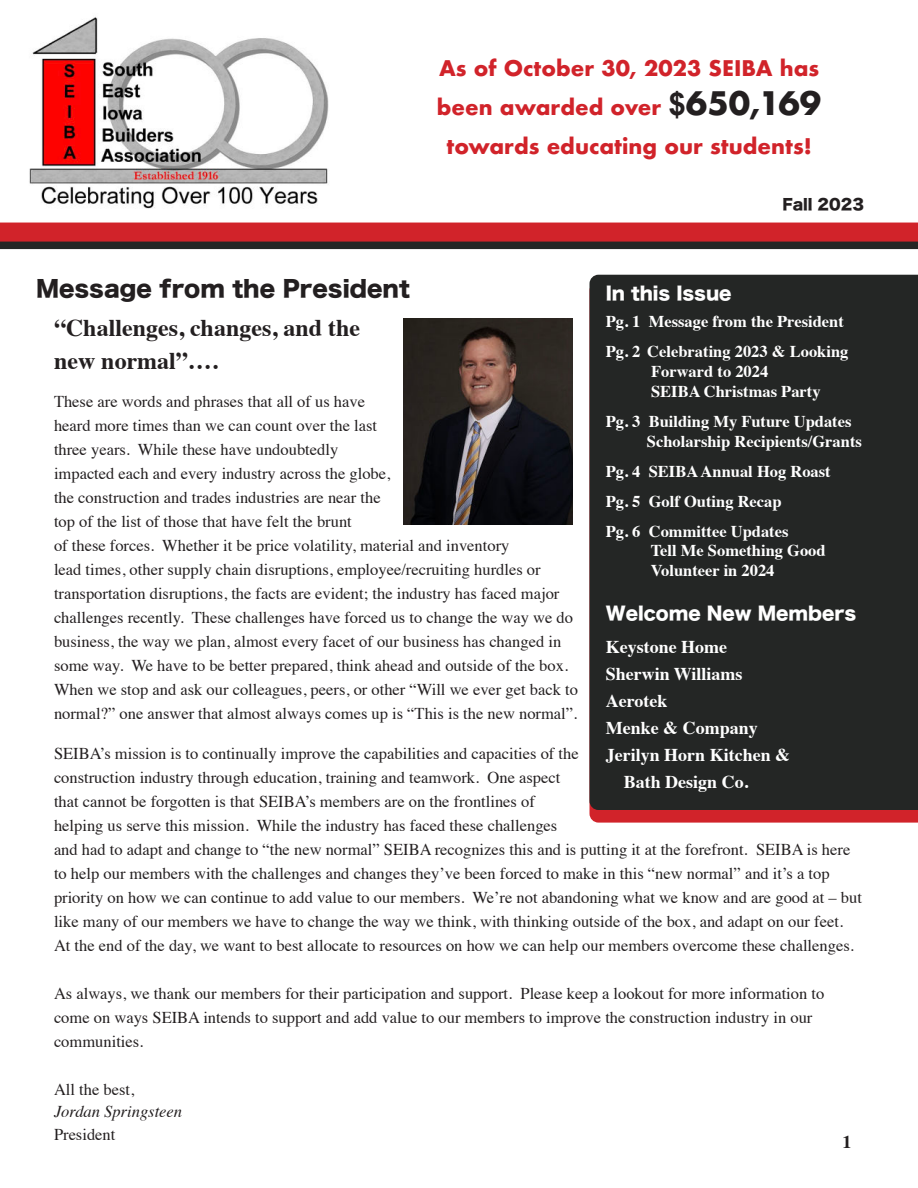
<style>
.page{position:relative;width:918px;height:1188px;background:#fff}
.page>*{position:absolute;margin:0;border:0;box-sizing:border-box;transform-origin:0 0}
.t1{font:700 24px/33px "Times";color:#231f20}
.t2{font:22.5px "Hira Kaku Std W8";color:#231f20}
.t3{font:700 21px/39px "Futura";color:#d1232a;text-align:center}
.t4{font:700 18px "Times";color:#fff}
.t5{font:18px "Hira Kaku Std W8";color:#fff}
.t6{font:700 18px "Times";color:#231f20}
.t7{font:16.5px/24px "Times";color:#231f20}
.t8{font:700 16.5px/30px "Times";color:#fff}
.t9{font:italic 16.5px "Times";color:#231f20}
.t10{font:15px "Hira Kaku Std W8";color:#231f20}
.s1{font-family:"Arial";font-size:31.5px;color:#231f20}
.s2{font-size:31.5px;color:#231f20}
</style>
<div class="page">
<svg style="left:590px;top:810px;width:328px;height:13px;fill:#d1232a"></svg>
<img style="left:29px;top:17px;width:300px;height:192px">
<div style="left:590px;top:275px;width:328px;height:535px;background:#242625"></div>
<img style="left:403px;top:318px;width:169px;height:207px">
<svg style="left:0;top:223px;width:918px;height:26px"></svg>
<p class="t3" style="left:437px;top:50px;width:386px">As of October 30, 2023 SEIBA has been awarded over <span class="s1">$</span><span class="s2">650,169 </span>towards educating our students!</p>
<p class="t10" style="left:782px;top:197px;width:83px">Fall 2023</p>
<h2 class="t2" style="left:36px;top:276px;width:375px">Message from the President</h2>
<h1 class="t1" style="left:54px;top:313px;width:308px">“Challenges, changes, and the new normal”….</h1>
<p class="t7" style="left:54px;top:390px;width:525px">These are words and phrases that all of us have<br>heard more times than we can count over the last<br>three years. While these have undoubtedly<br>impacted each and every industry across the globe,<br>the construction and trades industries are near the<br>top of the list of those that have felt the brunt<br>of these forces. Whether it be price volatility, material and inventory<br>lead times, other supply chain disruptions, employee/recruiting hurdles or transportation disruptions, the facts are evident; the industry has faced major challenges recently. These challenges have forced us to change the way we do business, the way we plan, almost every facet of our business has changed in some way. We have to be better prepared, think ahead and outside of the box.<br>When we stop and ask our colleagues, peers, or other “Will we ever get back to normal?” one answer that almost always comes up is “This is the new normal”.</p>
<p class="t5" style="left:606px;top:283px;width:127px">In this Issue</p>
<p class="t8" style="left:606px;top:308px;width:244px">Pg. 1 Message from the President<br>Pg. 2 Celebrating 2023 &amp; Looking</p>
<p class="t8" style="left:651px;top:363px;width:171px;line-height:19.8px">Forward to 2024<br>SEIBA Christmas Party</p>
<p class="t8" style="left:647px;top:412px;width:216px;line-height:19.8px;text-indent:-41px">Pg. 3 Building My Future Updates<br>Scholarship Recipients/Grants</p>
<p class="t8" style="left:606px;top:457px;width:227px">Pg. 4 SEIBA Annual Hog Roast<br>Pg. 5 Golf Outing Recap<br>Pg. 6 Committee Updates</p>
<p class="t8" style="left:651px;top:542px;width:176px;line-height:19.8px">Tell Me Something Good<br>Volunteer in 2024</p>
<p class="t5" style="left:606px;top:604px;width:252px">Welcome New Members</p>
<p class="t4" style="left:606px;top:639px;width:123px">Keystone Home</p>
<p class="t4" style="left:606px;top:666px;width:138px">Sherwin Williams</p>
<p class="t4" style="left:606px;top:693px;width:63px">Aerotek</p>
<p class="t4" style="left:606px;top:720px;width:153px">Menke &amp; Company</p>
<p class="t4" style="left:606px;top:747px;width:186px">Jerilyn Horn Kitchen &amp;</p>
<p class="t4" style="left:624px;top:774px;width:126px">Bath Design Co.</p>
<p class="t7" style="left:54px;top:742px;width:810px">SEIBA’s mission is to continually improve the capabilities and capacities of the<br>construction industry through education, training and teamwork. One aspect<br>that cannot be forgotten is that SEIBA’s members are on the frontlines of<br>helping us serve this mission. While the industry has faced these challenges<br>and had to adapt and change to “the new normal” SEIBA recognizes this and is putting it at the forefront. SEIBA is here to help our members with the challenges and changes they’ve been forced to make in this “new normal” and it’s a top priority on how we can continue to add value to our members. We’re not abandoning what we know and are good at – but like many of our members we have to change the way we think, with thinking outside of the box, and adapt on our feet.<br>At the end of the day, we want to best allocate to resources on how we can help our members overcome these challenges.</p>
<p class="t7" style="left:54px;top:982px;width:772px">As always, we thank our members for their participation and support. Please keep a lookout for more information to come on ways SEIBA intends to support and add value to our members to improve the construction industry in our communities.</p>
<p class="t7" style="left:54px;top:1078px;width:82px">All the best,</p>
<p class="t9" style="left:54px;top:1106px;width:130px">Jordan Springsteen</p>
<p class="t7" style="left:54px;top:1123px;width:63px">President</p>
<p class="t6" style="left:842px;top:1134px;width:10px">1</p>
</div>
